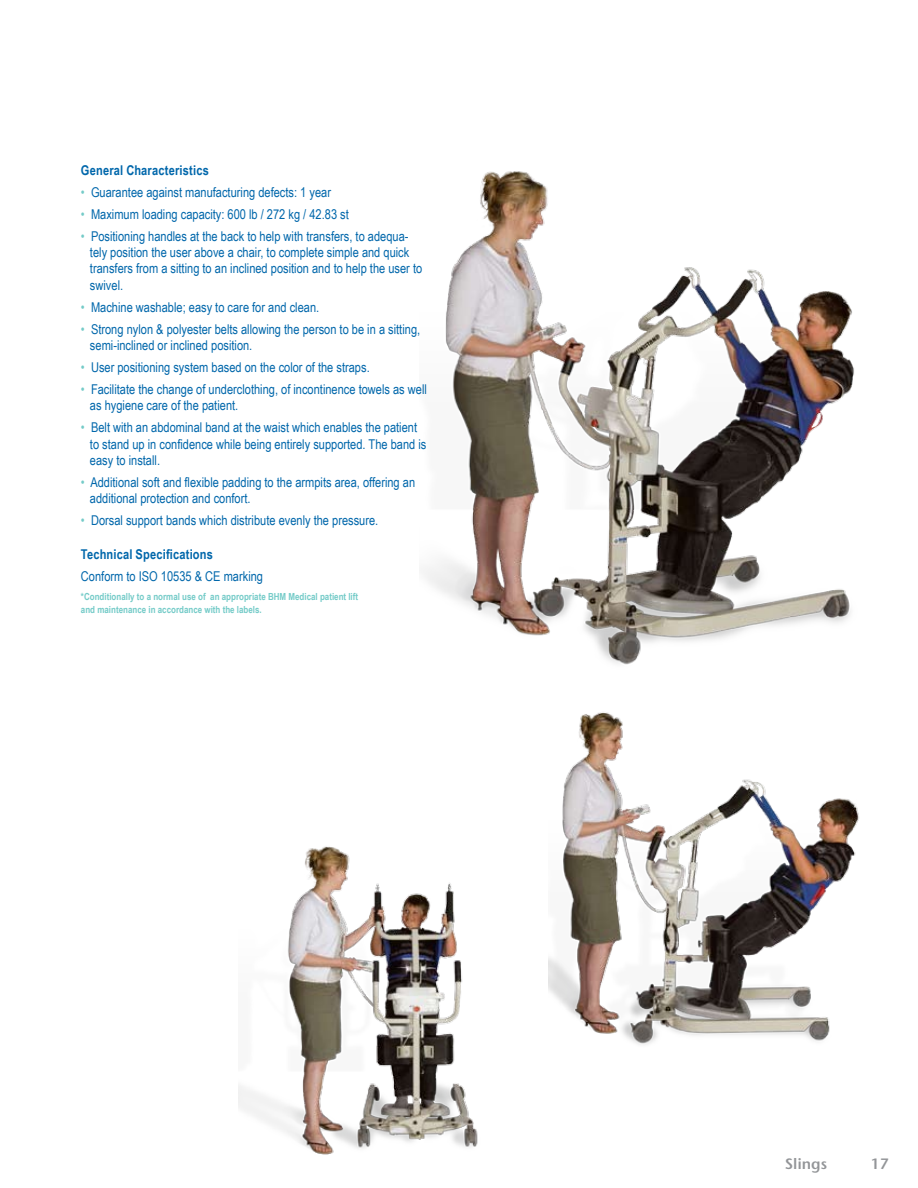
<style>
.page{position:relative;width:918px;height:1188px;background:#fff}
.page>*{position:absolute;margin:0;border:0;box-sizing:border-box;transform-origin:0 0}
.t1{font:600 15px "Bell Stone Sans";color:#939598}
.t2{font:13.5px/16.5px "Arial Narrow";color:#0067ab}
.t3{font:700 13.5px "Arial Narrow";letter-spacing:.015em;color:#0067ab}
.t4{font:700 9.75px/13.5px "Arial Narrow";color:#74cbc8}
.s1{color:#74cbc8}
</style>
<div class="page">
<img style="left:423px;top:171px;width:431px;height:494px">
<img style="left:239px;top:846px;width:239px;height:309px">
<img style="left:549px;top:712px;width:310px;height:333px">
<p class="t3" style="left:81px;top:160px;width:129px">General Characteristics</p>
<p class="t2" style="left:81px;top:183px;width:252px"><span class="s1">•</span> Guarantee against manufacturing defects: 1 year</p>
<p class="t2" style="left:81px;top:205px;width:269px"><span class="s1">•</span> Maximum loading capacity: 600 lb / 272 kg / 42.83 st</p>
<p class="t2" style="left:90px;top:227px;width:334px;text-indent:-9px"><span class="s1">•</span> Positioning handles at the back to help with transfers, to adequa&shy;tely position the user above a chair, to complete simple and quick transfers from a sitting to an inclined position and to help the user to swivel.</p>
<p class="t2" style="left:81px;top:298px;width:240px"><span class="s1">•</span> Machine washable; easy to care for and clean.</p>
<p class="t2" style="left:90px;top:320px;width:332px;text-indent:-9px"><span class="s1">•</span> Strong nylon &amp; polyester belts allowing the person to be in a sitting, semi-inclined or inclined position.</p>
<p class="t2" style="left:81px;top:358px;width:290px"><span class="s1">•</span> User positioning system based on the color of the straps.</p>
<p class="t2" style="left:90px;top:380px;width:339px;text-indent:-9px"><span class="s1">•</span> Facilitate the change of underclothing, of incontinence towels as well as hygiene care of the patient.</p>
<p class="t2" style="left:90px;top:419px;width:338px;text-indent:-9px"><span class="s1">•</span> Belt with an abdominal band at the waist which enables the patient to stand up in confidence while being entirely supported. The band is easy to install.</p>
<p class="t2" style="left:90px;top:473px;width:327px;text-indent:-9px"><span class="s1">•</span> Additional soft and flexible padding to the armpits area, offering an additional protection and confort.</p>
<p class="t2" style="left:81px;top:512px;width:299px"><span class="s1">•</span> Dorsal support bands which distribute evenly the pressure.</p>
<p class="t3" style="left:81px;top:544px;width:133px">Technical Specifications</p>
<p class="t2" style="left:81px;top:567px;width:184px">Conform to ISO 10535 &amp; CE marking</p>
<p class="t4" style="left:81px;top:589px;width:279px">*Conditionally to a normal use of an appropriate BHM Medical patient lift and maintenance in accordance with the labels.</p>
<p class="t1" style="left:785px;top:1155px;width:44px">Slings</p>
<p class="t1" style="left:871px;top:1155px;width:20px">17</p>
</div>
